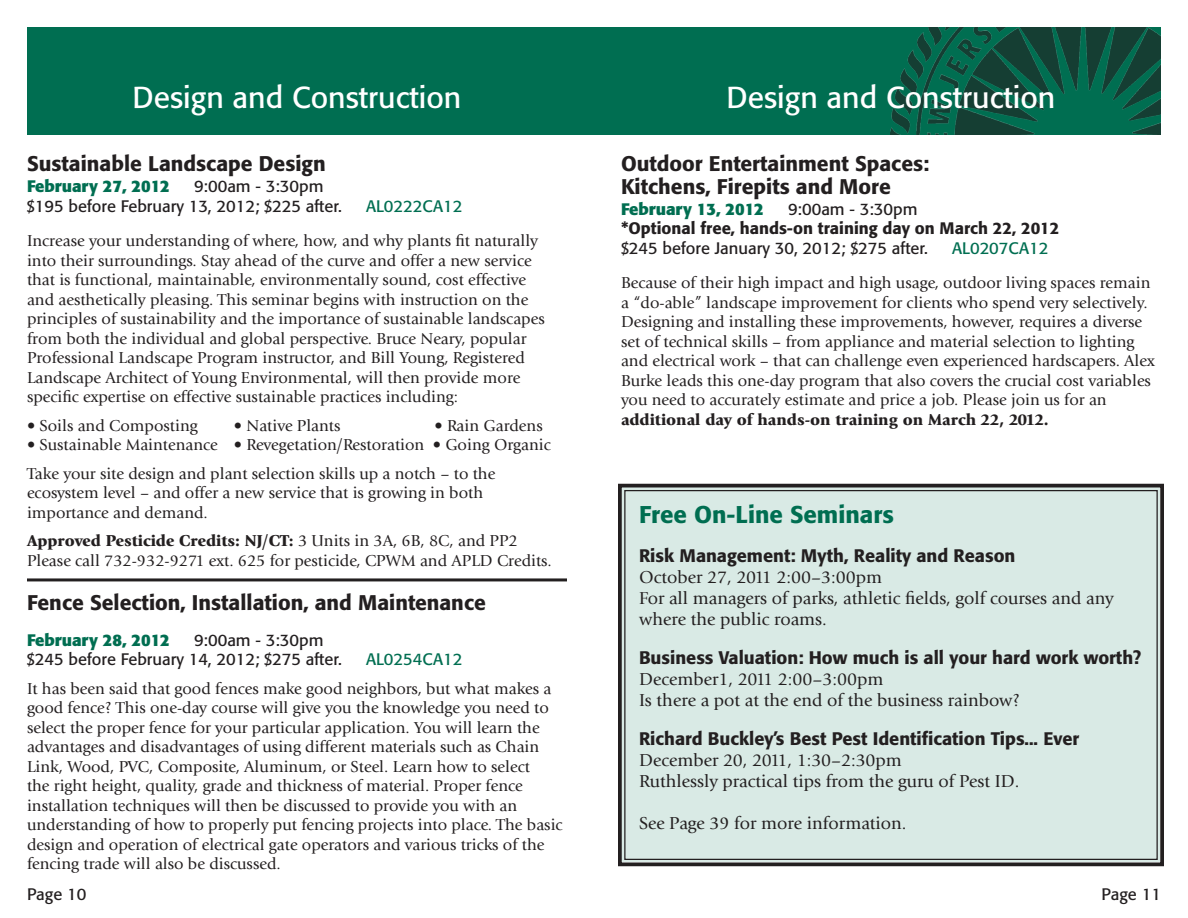
<style>
.page{position:relative;width:1188px;height:918px;background:#fff}
.page>*{position:absolute;margin:0;border:0;box-sizing:border-box;transform-origin:0 0}
.t1{font:30px "Formata BQ";color:#fff}
.t2{font:500 24px "Formata BQ";color:#006e51}
.t3{font:500 21px/22.5px "Formata BQ";color:#231f20}
.t4{font:18px/21px "Giovanni";color:#231f20}
.t5{font:500 18px "Formata BQ";color:#231f20}
.t6{font:16.5px/19.5px "Giovanni";color:#231f20}
.t7{font:16.5px/19.5px "Formata BQ";color:#231f20}
.t8{font:500 16.5px "Formata BQ";color:#231f20}
.t9{font:900 16.5px "Giovanni";color:#231f20}
.t10{font:700 16.5px "Formata BQ";color:#006e51}
.t11{font:16.5px "Formata BQ";color:#006e51}
.s1{font-weight:900}
</style>
<div class="page">
<div style="left:27px;top:27px;width:1134px;height:108px;background:#006e51"></div>
<img style="left:890px;top:27px;width:270px;height:108px">
<svg style="left:618px;top:483px;width:546px;height:384px;background:#ccdbd6"></svg>
<hr style="left:27px;top:578px;width:540px;height:3px;background:#231f20">
<h1 class="t1" style="left:133px;top:79px;width:330px">Design and Construction</h1>
<h1 class="t1" style="left:727px;top:79px;width:330px">Design and Construction</h1>
<p class="t3" style="left:27px;top:152px;width:300px">Sustainable Landscape Design</p>
<p class="t10" style="left:27px;top:176px;width:144px">February 27, 2012</p>
<p class="t7" style="left:27px;top:177px;width:317px;text-indent:167px">9:00am - 3:30pm $195 before February 13, 2012; $225 after.</p>
<p class="t11" style="left:366px;top:196px;width:98px">AL0222CA12</p>
<p class="t6" style="left:27px;top:231px;width:519px">Increase your understanding of where, how, and why plants fit naturally into their surroundings. Stay ahead of the curve and offer a new service that is functional, maintainable, environmentally sound, cost effective and aesthetically pleasing. This seminar begins with instruction on the principles of sustainability and the importance of sustainable landscapes from both the individual and global perspective. Bruce Neary, popular Professional Landscape Program instructor, and Bill Young, Registered Landscape Architect of Young Environmental, will then provide more specific expertise on effective sustainable practices including:</p>
<p class="t6" style="left:27px;top:416px;width:172px">• Soils and Composting</p>
<p class="t6" style="left:234px;top:416px;width:108px">• Native Plants</p>
<p class="t6" style="left:435px;top:416px;width:110px">• Rain Gardens</p>
<p class="t6" style="left:27px;top:431px;width:525px;line-height:28.5px">• Sustainable Maintenance • Revegetation/Restoration • Going Organic<br>Take your site design and plant selection skills up a notch – to the</p>
<p class="t6" style="left:27px;top:483px;width:458px">ecosystem level – and offer a new service that is growing in both importance and demand.</p>
<p class="t6" style="left:27px;top:531px;width:526px"><span class="s1">Approved Pesticide Credits: NJ/CT:</span> 3 Units in 3A, 6B, 8C, and PP2<br>Please call 732-932-9271 ext. 625 for pesticide, CPWM and APLD Credits.</p>
<p class="t3" style="left:27px;top:591px;width:460px">Fence Selection, Installation, and Maintenance</p>
<p class="t10" style="left:27px;top:630px;width:144px">February 28, 2012</p>
<p class="t7" style="left:27px;top:630px;width:317px;text-indent:167px">9:00am - 3:30pm $245 before February 14, 2012; $275 after.</p>
<p class="t11" style="left:366px;top:649px;width:98px">AL0254CA12</p>
<p class="t6" style="left:27px;top:679px;width:537px">It has been said that good fences make good neighbors, but what makes a good fence? This one-day course will give you the knowledge you need to select the proper fence for your particular application. You will learn the advantages and disadvantages of using different materials such as Chain Link, Wood, PVC, Composite, Aluminum, or Steel. Learn how to select<br>the right height, quality, grade and thickness of material. Proper fence installation techniques will then be discussed to provide you with an understanding of how to properly put fencing projects into place. The basic design and operation of electrical gate operators and various tricks of the fencing trade will also be discussed.</p>
<p class="t3" style="left:621px;top:152px;width:310px">Outdoor Entertainment Spaces:<br>Kitchens, Firepits and More</p>
<p class="t10" style="left:621px;top:198px;width:144px">February 13, 2012</p>
<p class="t7" style="left:788px;top:199px;width:131px">9:00am - 3:30pm</p>
<p class="t8" style="left:621px;top:218px;width:440px">*Optional free, hands-on training day on March 22, 2012</p>
<p class="t7" style="left:621px;top:238px;width:309px">$245 before January 30, 2012; $275 after.</p>
<p class="t11" style="left:952px;top:238px;width:98px">AL0207CA12</p>
<p class="t6" style="left:621px;top:273px;width:535px">Because of their high impact and high usage, outdoor living spaces remain a “do-able” landscape improvement for clients who spend very selectively.<br>Designing and installing these improvements, however, requires a diverse set of technical skills – from appliance and material selection to lighting and electrical work – that can challenge even experienced hardscapers. Alex Burke leads this one-day program that also covers the crucial cost variables you need to accurately estimate and price a job. Please join us for an</p>
<p class="t9" style="left:621px;top:409px;width:429px">additional day of hands-on training on March 22, 2012.</p>
<h2 class="t2" style="left:639px;top:500px;width:256px">Free On-Line Seminars</h2>
<p class="t5" style="left:639px;top:544px;width:378px">Risk Management: Myth, Reality and Reason</p>
<p class="t4" style="left:639px;top:567px;width:476px">October 27, 2011 2:00–3:00pm<br>For all managers of parks, athletic fields, golf courses and any where the public roams.</p>
<p class="t5" style="left:639px;top:646px;width:504px">Business Valuation: How much is all your hard work worth?</p>
<p class="t4" style="left:639px;top:669px;width:382px">December1, 2011 2:00–3:00pm<br>Is there a pot at the end of the business rainbow?</p>
<p class="t5" style="left:639px;top:727px;width:442px">Richard Buckley’s Best Pest Identification Tips... Ever</p>
<p class="t4" style="left:639px;top:750px;width:382px">December 20, 2011, 1:30–2:30pm<br>Ruthlessly practical tips from the guru of Pest ID.</p>
<p class="t4" style="left:639px;top:813px;width:269px">See Page 39 for more information.</p>
<p class="t7" style="left:27px;top:885px;width:61px">Page 10</p>
<p class="t7" style="left:1102px;top:885px;width:61px">Page 11</p>
</div>
